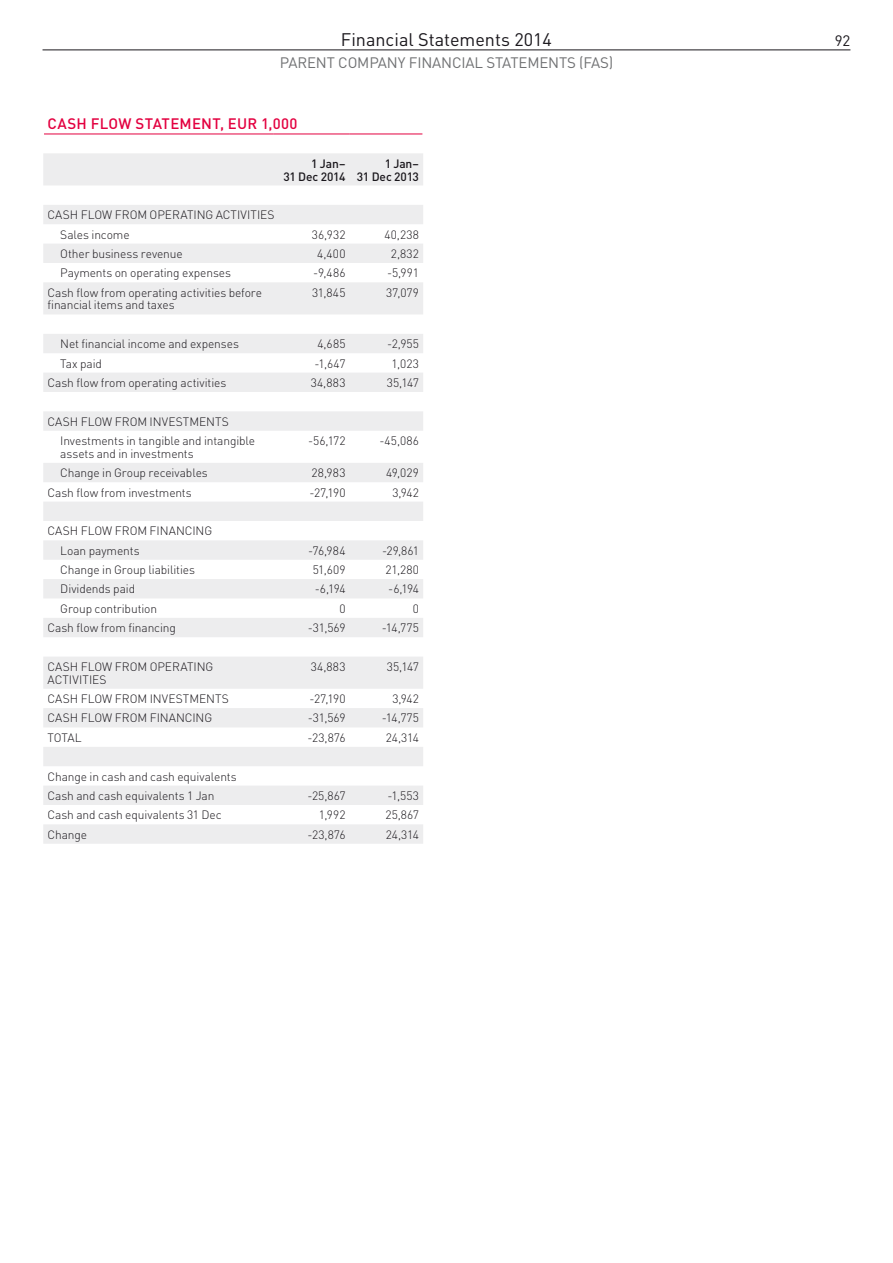
<style>
.page{position:relative;width:893px;height:1263px;background:#fff}
.page>*{position:absolute;margin:0;border:0;box-sizing:border-box;transform-origin:0 0}
.t1{font:18px "DINOT";color:#1a171c}
.t2{font:15px "DINOT";letter-spacing:-.01em;color:#707173}
.t3{font:500 15px "DINOT";letter-spacing:.02em;color:#e30040}
.t4{font:15px "DINOT";color:#1a171c}
.t5{font:300 12px/19.4px "DINOT";letter-spacing:-.005em;color:#1a171c}
.t6{font:500 12px/12.8px "DINOT";letter-spacing:-.01em;color:#1a171c;text-align:right}
</style>
<div class="page">
<hr style="left:43px;top:49px;width:807px;height:1px;background:#1a171c">
<svg style="left:43px;top:153px;width:380px;height:691px;fill:#ededee"></svg>
<hr style="left:44px;top:134px;width:229px;height:1px;background:#e30040">
<hr style="left:273px;top:134px;width:77px;height:1px;background:#e30040">
<hr style="left:350px;top:134px;width:72px;height:1px;background:#e30040">
<h1 class="t1" style="left:341px;top:27px;width:213px">Financial Statements 2014</h1>
<p class="t4" style="left:835px;top:30px;width:17px">92</p>
<p class="t2" style="left:280px;top:52px;width:335px">PARENT COMPANY FINANCIAL STATEMENTS (FAS)</p>
<p class="t3" style="left:48px;top:113px;width:251px">CASH FLOW STATEMENT, EUR 1,000</p>
<p class="t6" style="left:283px;top:157px;width:64px">1 Jan–<br>31 Dec 2014</p>
<p class="t6" style="left:357px;top:157px;width:64px">1 Jan–<br>31 Dec 2013</p>
<p class="t5" style="left:60px;top:205px;width:216px;text-indent:-13px">CASH FLOW FROM OPERATING ACTIVITIES<br>Sales income</p>
<p class="t5" style="left:312px;top:224px;width:35px">36,932</p>
<p class="t5" style="left:384px;top:224px;width:36px">40,238</p>
<p class="t5" style="left:60px;top:243px;width:124px">Other business revenue</p>
<p class="t5" style="left:317px;top:243px;width:30px">4,400</p>
<p class="t5" style="left:391px;top:243px;width:30px">2,832</p>
<p class="t5" style="left:60px;top:263px;width:172px">Payments on operating expenses</p>
<p class="t5" style="left:313px;top:263px;width:34px">-9,486</p>
<p class="t5" style="left:387px;top:263px;width:33px">-5,991</p>
<p class="t5" style="left:48px;top:286px;width:216px;line-height:12.8px">Cash flow from operating activities before financial items and taxes</p>
<p class="t5" style="left:312px;top:282px;width:35px">31,845</p>
<p class="t5" style="left:386px;top:282px;width:34px">37,079</p>
<p class="t5" style="left:60px;top:334px;width:180px">Net financial income and expenses</p>
<p class="t5" style="left:317px;top:334px;width:30px">4,685</p>
<p class="t5" style="left:387px;top:334px;width:33px">-2,955</p>
<p class="t5" style="left:60px;top:353px;width:43px">Tax paid</p>
<p class="t5" style="left:315px;top:353px;width:32px">-1,647</p>
<p class="t5" style="left:392px;top:353px;width:29px">1,023</p>
<p class="t5" style="left:48px;top:372px;width:180px">Cash flow from operating activities</p>
<p class="t5" style="left:311px;top:372px;width:36px">34,883</p>
<p class="t5" style="left:387px;top:372px;width:34px">35,147</p>
<p class="t5" style="left:60px;top:411px;width:196px;text-indent:-13px">CASH FLOW FROM INVESTMENTS<br>Investments in tangible and intangible</p>
<p class="t5" style="left:60px;top:443px;width:135px">assets and in investments</p>
<p class="t5" style="left:308px;top:431px;width:39px">-56,172</p>
<p class="t5" style="left:379px;top:431px;width:41px">-45,086</p>
<p class="t5" style="left:60px;top:463px;width:149px">Change in Group receivables</p>
<p class="t5" style="left:312px;top:463px;width:35px">28,983</p>
<p class="t5" style="left:386px;top:463px;width:34px">49,029</p>
<p class="t5" style="left:48px;top:482px;width:146px">Cash flow from investments</p>
<p class="t5" style="left:309px;top:482px;width:38px">-27,190</p>
<p class="t5" style="left:392px;top:482px;width:28px">3,942</p>
<p class="t5" style="left:60px;top:521px;width:153px;text-indent:-13px">CASH FLOW FROM FINANCING<br>Loan payments</p>
<p class="t5" style="left:308px;top:540px;width:39px">-76,984</p>
<p class="t5" style="left:382px;top:540px;width:38px">-29,861</p>
<p class="t5" style="left:60px;top:560px;width:136px">Change in Group liabilities</p>
<p class="t5" style="left:313px;top:560px;width:34px">51,609</p>
<p class="t5" style="left:386px;top:560px;width:35px">21,280</p>
<p class="t5" style="left:60px;top:579px;width:76px">Dividends paid</p>
<p class="t5" style="left:315px;top:579px;width:32px">-6,194</p>
<p class="t5" style="left:388px;top:579px;width:32px">-6,194</p>
<p class="t5" style="left:60px;top:598px;width:98px">Group contribution</p>
<p class="t5" style="left:339px;top:598px;width:8px">0</p>
<p class="t5" style="left:413px;top:598px;width:8px">0</p>
<p class="t5" style="left:48px;top:618px;width:130px">Cash flow from financing</p>
<p class="t5" style="left:308px;top:618px;width:39px">-31,569</p>
<p class="t5" style="left:382px;top:618px;width:39px">-14,775</p>
<p class="t5" style="left:48px;top:660px;width:167px;line-height:12.8px">CASH FLOW FROM OPERATING<br>ACTIVITIES</p>
<p class="t5" style="left:311px;top:656px;width:36px">34,883</p>
<p class="t5" style="left:387px;top:656px;width:34px">35,147</p>
<p class="t5" style="left:48px;top:689px;width:183px">CASH FLOW FROM INVESTMENTS</p>
<p class="t5" style="left:309px;top:689px;width:38px">-27,190</p>
<p class="t5" style="left:392px;top:689px;width:28px">3,942</p>
<p class="t5" style="left:48px;top:708px;width:166px">CASH FLOW FROM FINANCING</p>
<p class="t5" style="left:308px;top:708px;width:39px">-31,569</p>
<p class="t5" style="left:382px;top:708px;width:39px">-14,775</p>
<p class="t5" style="left:48px;top:727px;width:36px">TOTAL</p>
<p class="t5" style="left:308px;top:727px;width:39px">-23,876</p>
<p class="t5" style="left:386px;top:727px;width:35px">24,314</p>
<p class="t5" style="left:48px;top:766px;width:191px">Change in cash and cash equivalents<br>Cash and cash equivalents 1 Jan</p>
<p class="t5" style="left:307px;top:785px;width:40px">-25,867</p>
<p class="t5" style="left:387px;top:785px;width:33px">-1,553</p>
<p class="t5" style="left:48px;top:805px;width:176px">Cash and cash equivalents 31 Dec</p>
<p class="t5" style="left:319px;top:805px;width:28px">1,992</p>
<p class="t5" style="left:385px;top:805px;width:35px">25,867</p>
<p class="t5" style="left:48px;top:824px;width:41px">Change</p>
<p class="t5" style="left:308px;top:824px;width:39px">-23,876</p>
<p class="t5" style="left:386px;top:824px;width:35px">24,314</p>
</div>
